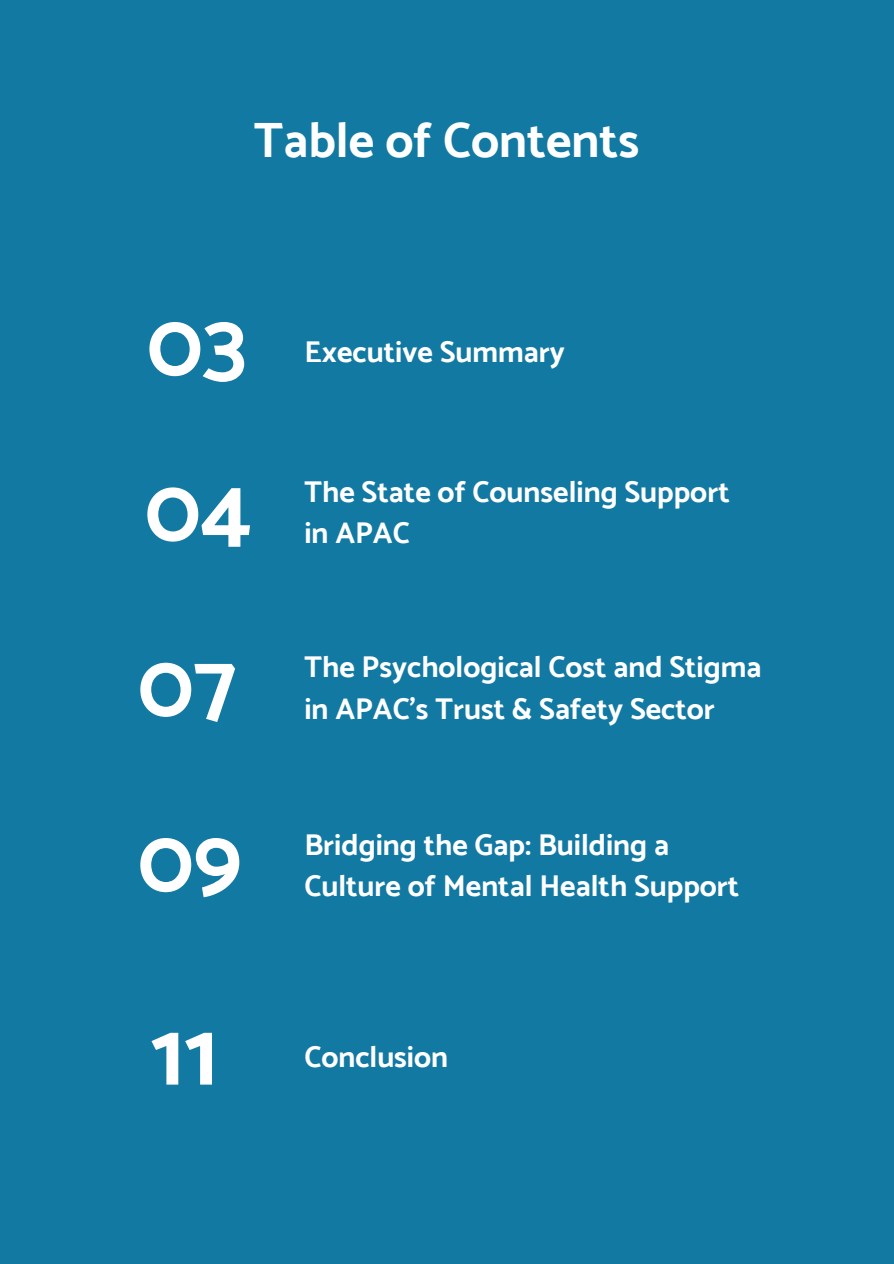
<style>
.page{position:relative;width:894px;height:1264px;background:#fff}
.page>*{position:absolute;margin:0;border:0;box-sizing:border-box;transform-origin:0 0}
.t1{font:700 91.5px "Catamaran";color:#fff}
.t2{font:700 49.5px "Catamaran";color:#fff}
.t3{font:700 30px/41.7px "Catamaran";color:#fff}
</style>
<div class="page">
<div style="left:0;top:0;width:893px;height:1263px;background:#1279a3"></div>
<h1 class="t2" style="left:254px;top:111px;width:386px">Table of Contents</h1>
<p class="t1" style="left:147px;top:290px;width:101px">03</p>
<p class="t3" style="left:304px;top:331px;width:262px">Executive Summary</p>
<p class="t1" style="left:145px;top:455px;width:108px">04</p>
<p class="t3" style="left:304px;top:470px;width:426px">The State of Counseling Support in APAC</p>
<p class="t1" style="left:138px;top:630px;width:100px">07</p>
<p class="t1" style="left:138px;top:805px;width:105px">09</p>
<p class="t1" style="left:150px;top:999px;width:69px">11</p>
<p class="t3" style="left:304px;top:645px;width:458px">The Psychological Cost and Stigma</p>
<p class="t3" style="left:304px;top:687px;width:412px">in APAC’s Trust &amp; Safety Sector</p>
<p class="t3" style="left:304px;top:823px;width:366px">Bridging the Gap: Building a</p>
<p class="t3" style="left:304px;top:865px;width:436px">Culture of Mental Health Support</p>
<p class="t3" style="left:304px;top:1035px;width:145px">Conclusion</p>
</div>
